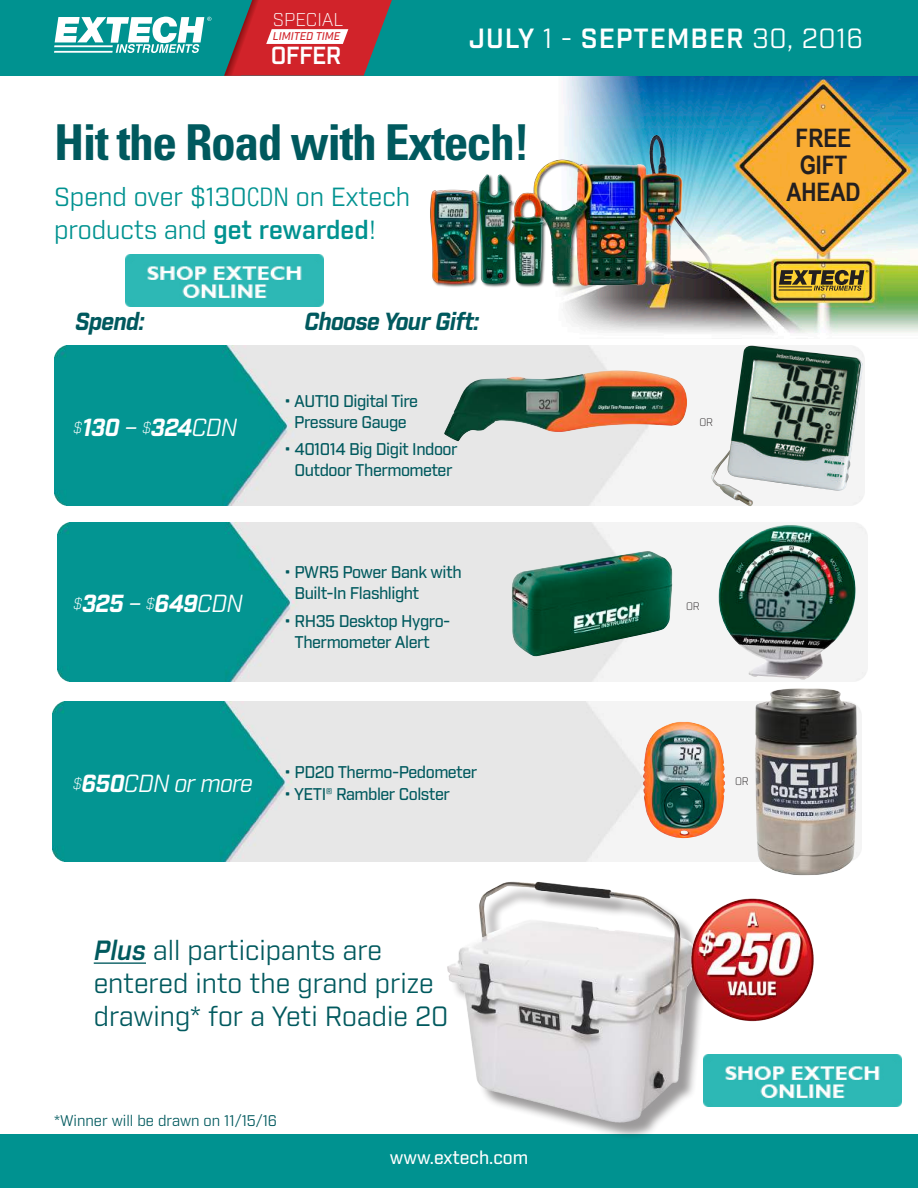
<style>
.page{position:relative;width:918px;height:1188px;background:#fff}
.page>*{position:absolute;margin:0;border:0;box-sizing:border-box;transform-origin:0 0}
.t1{font:700 condensed 49.5px "Univers LT";letter-spacing:-.03em;color:#00595e}
.t2{font:27px/33px "Industry";color:#00595e}
.t3{font:600 27px "Industry";letter-spacing:.035em;color:#fff}
.t4{font:25.5px/33px "Industry";color:#009290}
.t5{font:700 25.5px/27px "Arial Narrow";color:#231f20;text-align:center}
.t6{font:italic 700 24px "Industry";letter-spacing:-.03em;color:#fff}
.t7{font:italic 700 24px "Industry";letter-spacing:-.03em;color:#00595e}
.t8{font:italic 24px "Industry";letter-spacing:-.03em;color:#fff}
.t9{font:600 24px "Industry";letter-spacing:-.03em;color:#fff}
.t10{font:500 18px "Industry";color:#fff}
.t11{font:300 18px "Industry";color:#fff}
.t12{font:500 16.5px/21px "Industry";letter-spacing:-.03em;color:#00595e;text-align:center}
.t13{font:15px "Industry";color:#00595e}
.t14{font:italic 500 10.95px "Industry";color:#d1232a}
.t15{font:300 10.5px "Industry";color:#231f20}
.s1{font-weight:400}
.s2{font-family:"Univers LT";font-weight:300;font-stretch:condensed}
.s3{font-weight:600}
.s4{font-weight:300;font-size:15px}
.s5{font-weight:700}
.s6{font-weight:600;font-style:italic}
</style>
<div class="page">
<img style="left:54px;top:346px;width:810px;height:159px">
<img style="left:57px;top:522px;width:810px;height:160px">
<img style="left:52px;top:702px;width:696px;height:159px">
<img style="left:323px;top:76px;width:595px;height:258px">
<div style="left:0;top:0;width:918px;height:76px;background:#009290"></div>
<div style="left:0;top:1134px;width:918px;height:54px;background:#009290"></div>
<img style="left:712px;top:346px;width:151px;height:160px">
<hr style="left:54px;top:51px;width:59px;height:2px;background:#fff">
<hr style="left:54px;top:45px;width:59px;height:2px;background:#fff">
<svg style="left:55px;top:17px;width:156px;height:36px"></svg>
<svg style="left:224px;top:0;width:168px;height:76px"></svg>
<svg style="left:779px;top:270px;width:89px;height:21px;background:#8c7529"></svg>
<img style="left:414px;top:127px;width:312px;height:169px">
<img style="left:444px;top:370px;width:243px;height:71px">
<img style="left:719px;top:525px;width:137px;height:154px">
<img style="left:512px;top:551px;width:161px;height:106px">
<img style="left:748px;top:688px;width:114px;height:186px">
<img style="left:643px;top:721px;width:82px;height:117px">
<hr style="left:94px;top:962px;width:52px;height:2px;background:#00595e">
<div style="left:450px;top:885px;width:262px;height:256px;background:#231f20;opacity:.45"></div>
<img style="left:447px;top:881px;width:265px;height:248px">
<img style="left:650px;top:873px;width:173px;height:175px">
<img style="left:125px;top:254px;width:198px;height:53px">
<img style="left:704px;top:1054px;width:198px;height:53px">
<p class="t11" style="left:273px;top:9px;width:72px">SPECIAL</p>
<p class="t14" style="left:273px;top:30px;width:69px">LIMITED TIME</p>
<h3 class="t9" style="left:271px;top:41px;width:72px">OFFER</h3>
<h2 class="t3" style="left:469px;top:22px;width:395px">JULY <span class="s1">1 -</span> SEPTEMBER <span class="s1">30, 2016</span></h2>
<h1 class="t1" style="left:54px;top:112px;width:478px">Hit the Road with Extech!</h1>
<h3 class="t4" style="left:54px;top:181px;width:358px">Spend over $130<span class="s2">CDN</span> on Extech products and <span class="s3">get rewarded</span>!</h3>
<h3 class="t7" style="left:75px;top:306px;width:71px">Spend:</h3>
<h3 class="t7" style="left:305px;top:306px;width:176px">Choose Your Gift:</h3>
<h3 class="t6" style="left:73px;top:413px;width:166px"><span class="s4">$</span>130 <span class="s1">–</span> <span class="s4">$</span>324<span class="s1">CDN</span></h3>
<h3 class="t6" style="left:73px;top:589px;width:171px"><span class="s4">$</span>325 <span class="s1">–</span> <span class="s4">$</span>649<span class="s1">CDN</span></h3>
<p class="t12" style="left:284px;top:391px;width:136px">• AUT10 Digital Tire<br>Pressure Gauge</p>
<p class="t12" style="left:284px;top:440px;width:175px">• 401014 Big Digit Indoor<br>Outdoor Thermometer</p>
<p class="t12" style="left:294px;top:562px;width:169px;text-align:left;text-indent:-10px">• PWR5 Power Bank with<br>Built-In Flashlight</p>
<p class="t12" style="left:294px;top:611px;width:157px;text-align:left;text-indent:-10px">• RH35 Desktop Hygro-<br>Thermometer Alert</p>
<h3 class="t8" style="left:73px;top:769px;width:182px"><span class="s4">$</span><span class="s5">650</span>CDN or more</h3>
<p class="t12" style="left:284px;top:762px;width:195px">• PD20 Thermo-Pedometer</p>
<p class="t12" style="left:284px;top:784px;width:167px">• YETI® Rambler Colster</p>
<h2 class="t2" style="left:94px;top:935px;width:356px"><span class="s6">Plus</span> all participants are entered into the grand prize drawing* for a Yeti Roadie 20</h2>
<p class="t13" style="left:54px;top:1111px;width:225px">*Winner will be drawn on 11/15/16</p>
<p class="t10" style="left:390px;top:1146px;width:140px">www.extech.com</p>
<h3 class="t5" style="left:786px;top:123px;width:76px">FREE<br>GIFT<br>AHEAD</h3>
<p class="t15" style="left:700px;top:416px;width:15px">OR</p>
<p class="t15" style="left:686px;top:600px;width:15px">OR</p>
<p class="t15" style="left:735px;top:775px;width:15px">OR</p>
</div>
